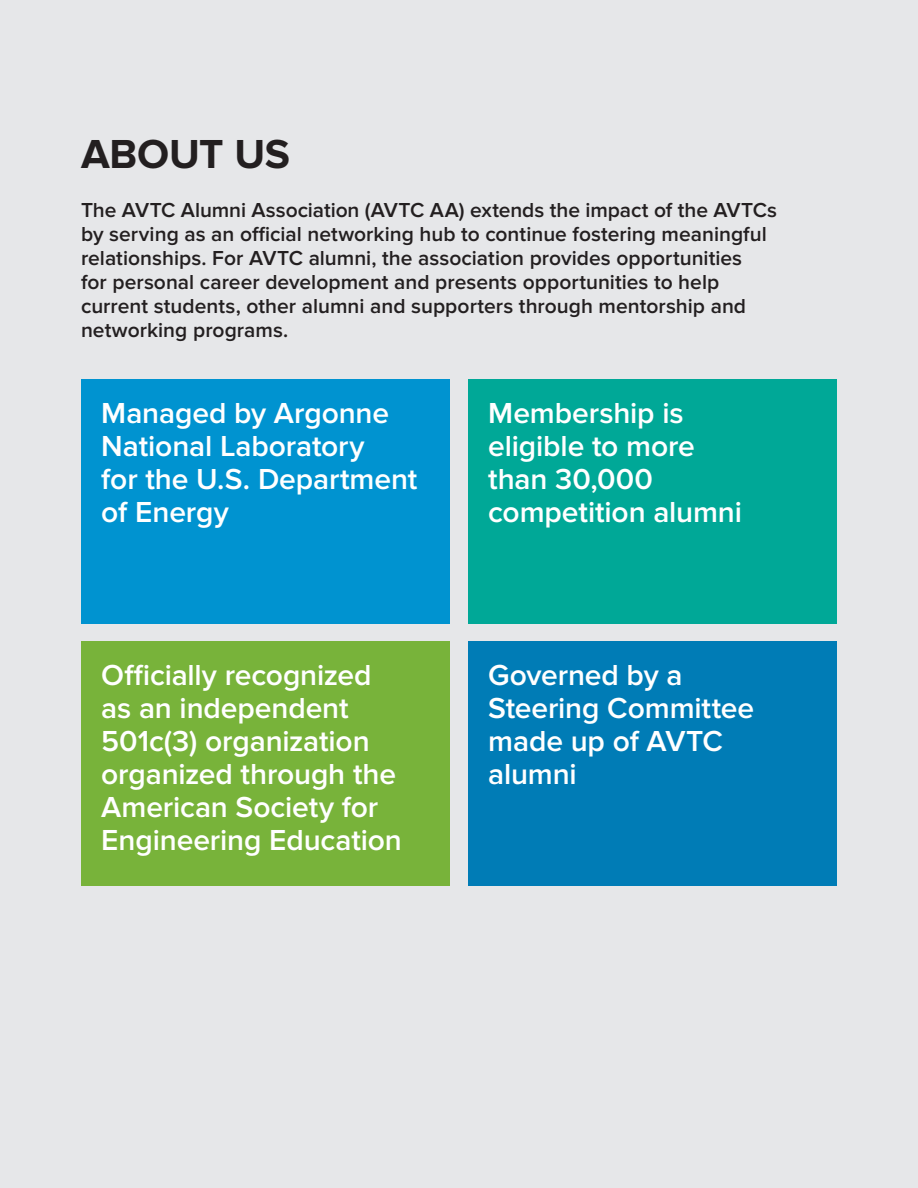
<style>
.page{position:relative;width:918px;height:1188px;background:#e6e7e9}
.page>*{position:absolute;margin:0;border:0;box-sizing:border-box;transform-origin:0 0}
._01_headline{font:700 42px "Proxima Nova";letter-spacing:-.005em;color:#231f20}
._02_subheadline_lrg_rev{font:600 30px/33px "Proxima Nova";letter-spacing:-.005em;color:#fff}
._04_body_11_14{font:600 21px/24px "Proxima Nova";color:#231f20}
</style>
<div class="page">
<div style="left:81px;top:379px;width:369px;height:244px;background:#0093d0"></div>
<div style="left:81px;top:641px;width:369px;height:244px;background:#78b33a"></div>
<div style="left:468px;top:379px;width:369px;height:244px;background:#00a897"></div>
<div style="left:468px;top:641px;width:369px;height:244px;background:#007cb6"></div>
<p class="_01_headline" style="left:81px;top:130px;width:211px">ABOUT US</p>
<p class="_04_body_11_14" style="left:81px;top:199px;width:697px">The AVTC Alumni Association (AVTC AA) extends the impact of the AVTCs by serving as an official networking hub to continue fostering meaningful relationships. For AVTC alumni, the association provides opportunities<br>for personal career development and presents opportunities to help current students, other alumni and supporters through mentorship and networking programs.</p>
<p class="_02_subheadline_lrg_rev" style="left:101px;top:398px;width:318px">Managed by Argonne<br>National Laboratory<br>for the U.S. Department of Energy</p>
<p class="_02_subheadline_lrg_rev" style="left:101px;top:660px;width:302px">Officially recognized as an independent<br>501c(3) organization organized through the<br>American Society for<br>Engineering Education</p>
<p class="_02_subheadline_lrg_rev" style="left:488px;top:398px;width:255px">Membership is eligible to more than 30,000 competition alumni</p>
<p class="_02_subheadline_lrg_rev" style="left:488px;top:660px;width:267px">Governed by a<br>Steering Committee made up of AVTC alumni</p>
</div>
